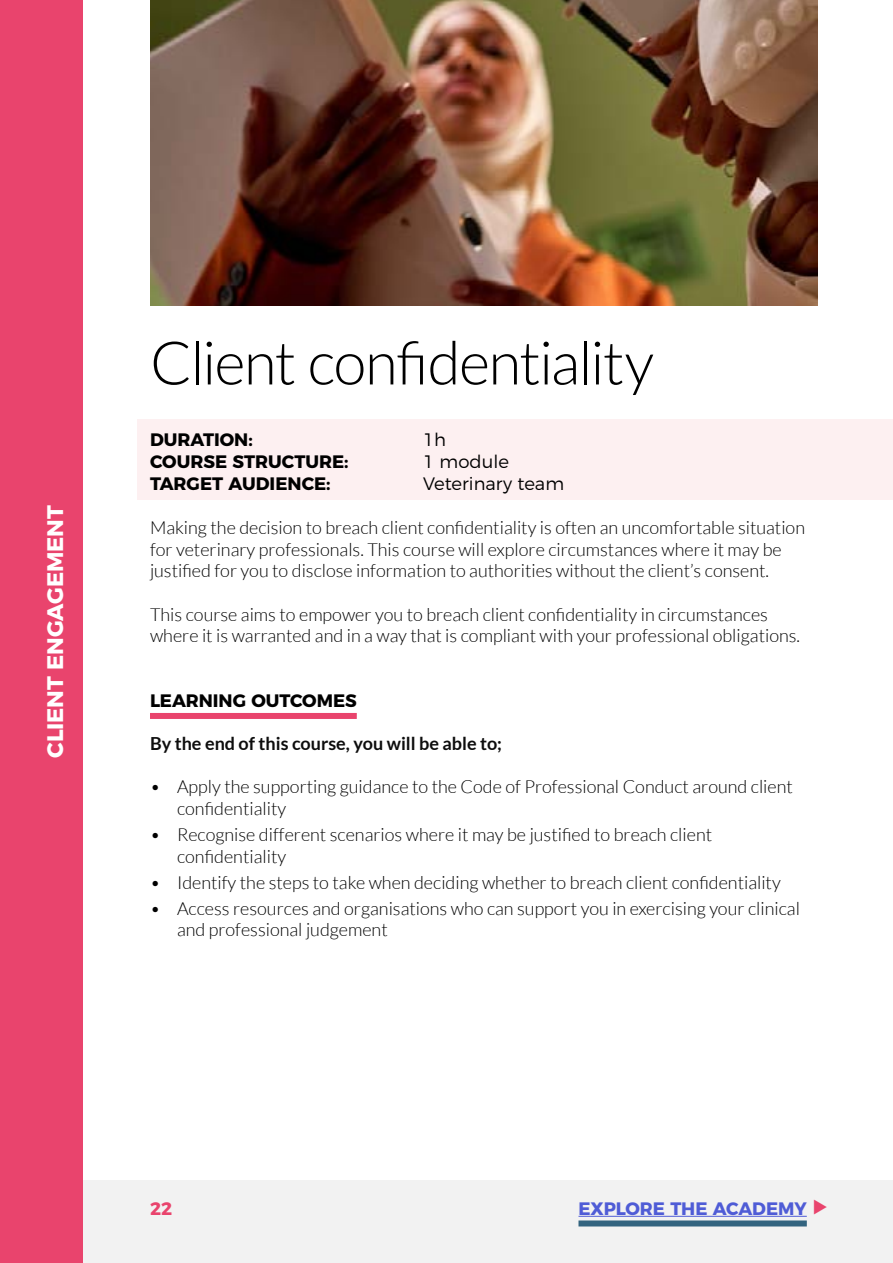
<style>
.page{position:relative;width:893px;height:1263px;background:#fff}
.page>*{position:absolute;margin:0;border:0;box-sizing:border-box;transform-origin:0 0}
.t1{font:300 60px "Lato";letter-spacing:-.025em;color:#000}
.t2{font:700 22.5px "Montserrat";letter-spacing:-.005em;color:#fff}
.t3{font:300 18px/21.6px "Lato";color:#000}
.t4{font:700 18px "Montserrat";color:#000}
.t5{font:700 18px "Lato";color:#0d0d0d}
.t6{font:300 18px "Montserrat";color:#000}
.t7{font:700 18px "Montserrat";letter-spacing:-.01em;color:#4f5cd6}
.t8{font:700 18px "Montserrat";color:#e9446d}
</style>
<div class="page">
<div style="left:0;top:1180px;width:893px;height:83px;background:#f2f2f2"></div>
<div style="left:578px;top:1220px;width:229px;height:6px;background:#33647f"></div>
<hr style="left:578px;top:1216px;width:229px;height:1px;background:#4f5cd6">
<div style="left:137px;top:419px;width:756px;height:80px;background:#fdf0f1"></div>
<div style="left:150px;top:713px;width:207px;height:6px;background:#e9446d"></div>
<div style="left:0;top:0;width:82px;height:1263px;background:#e9446d"></div>
<img style="left:150px;top:0;width:668px;height:305px">
<p class="t2" style="left:37px;top:758px;width:254px;rotate:-90deg">CLIENT ENGAGEMENT</p>
<h1 class="t1" style="left:150px;top:331px;width:505px">Client confidentiality</h1>
<p class="t4" style="left:150px;top:425px;width:104px">DURATION:</p>
<p class="t6" style="left:423px;top:426px;width:25px">1h</p>
<p class="t4" style="left:150px;top:447px;width:200px">COURSE STRUCTURE:</p>
<p class="t6" style="left:423px;top:447px;width:87px">1 module</p>
<p class="t4" style="left:150px;top:468px;width:182px">TARGET AUDIENCE:</p>
<p class="t6" style="left:423px;top:469px;width:143px">Veterinary team</p>
<p class="t3" style="left:150px;top:517px;width:657px">Making the decision to breach client confidentiality is often an uncomfortable situation for veterinary professionals. This course will explore circumstances where it may be justified for you to disclose information to authorities without the client’s consent.</p>
<p class="t3" style="left:150px;top:603px;width:652px">This course aims to empower you to breach client confidentiality in circumstances where it is warranted and in a way that is compliant with your professional obligations.</p>
<p class="t4" style="left:150px;top:686px;width:208px">LEARNING OUTCOMES</p>
<p class="t5" style="left:150px;top:733px;width:354px">By the end of this course, you will be able to;</p>
<p class="t3" style="left:177px;top:776px;width:617px;text-indent:-27px">• Apply the supporting guidance to the Code of Professional Conduct around client confidentiality</p>
<p class="t3" style="left:177px;top:824px;width:537px;text-indent:-27px">• Recognise different scenarios where it may be justified to breach client confidentiality</p>
<p class="t3" style="left:150px;top:871px;width:632px">• Identify the steps to take when deciding whether to breach client confidentiality</p>
<p class="t3" style="left:177px;top:898px;width:624px;text-indent:-27px">• Access resources and organisations who can support you in exercising your clinical and professional judgement</p>
<p class="t8" style="left:150px;top:1193px;width:24px">22</p>
<p class="t7" style="left:578px;top:1193px;width:230px">EXPLORE THE ACADEMY</p>
</div>
